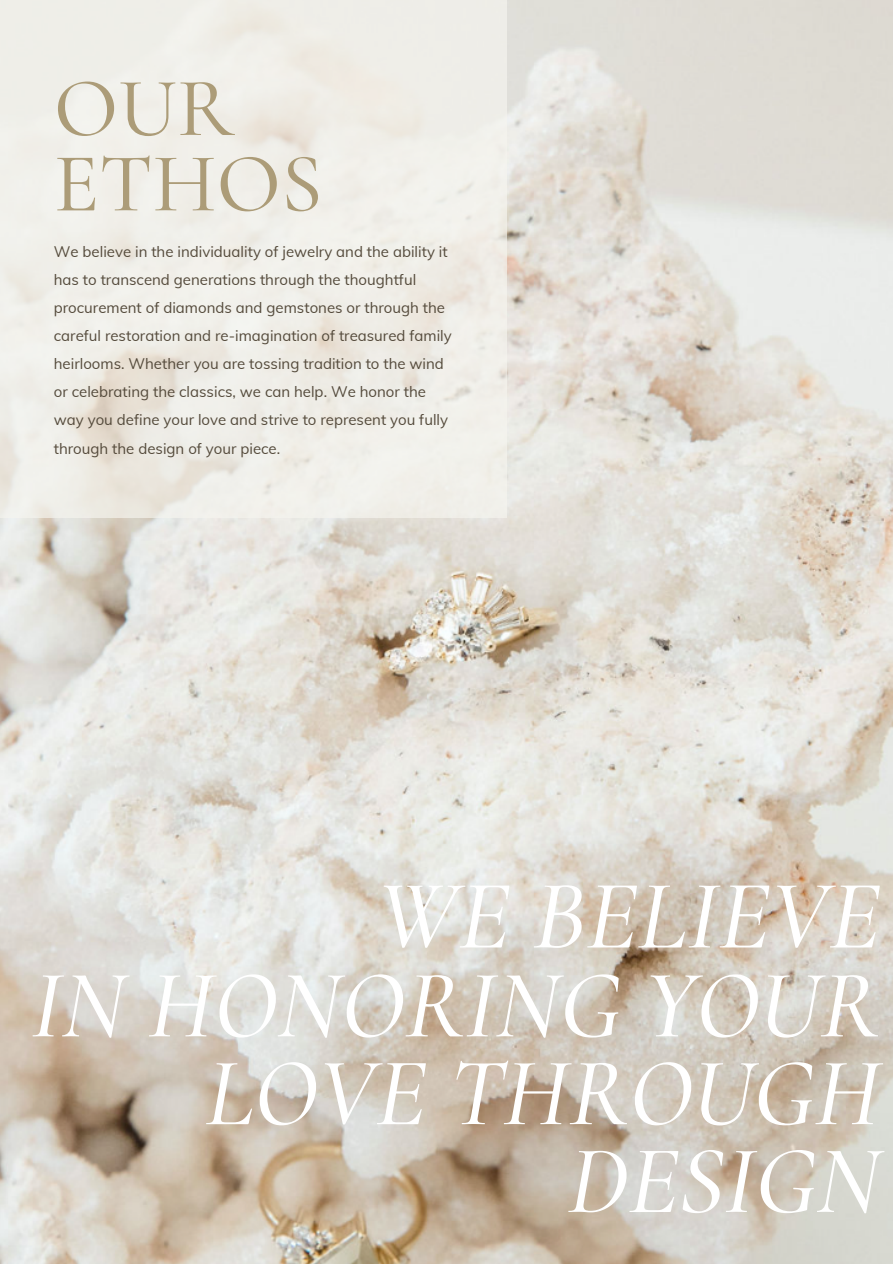
<style>
.page{position:relative;width:893px;height:1264px;background:#fff}
.page>*{position:absolute;margin:0;border:0;box-sizing:border-box;transform-origin:0 0}
.t1{font:italic 500 99px "Cormorant Garamond";color:#fff}
.t2{font:italic 500 97.5px/87.8px "Cormorant Garamond";color:#fff;text-align:right}
.t3{font:500 84px/75.3px "Cormorant Garamond";color:#ac9c78}
.t4{font:15px/28.2px "Muli";color:#544a3b}
</style>
<div class="page">
<img style="left:0;top:0;width:892px;height:1263px">
<svg style="left:0;top:0;width:506px;height:517px;background:#efede7"></svg>
<p class="t3" style="left:54px;top:71px;width:270px">OUR<br>ETHOS</p>
<p class="t4" style="left:54px;top:237px;width:399px">We believe in the individuality of jewelry and the ability it has to transcend generations through the thoughtful procurement of diamonds and gemstones or through the careful restoration and re-imagination of treasured family heirlooms. Whether you are tossing tradition to the wind or celebrating the classics, we can help. We honor the way you define your love and strive to represent you fully through the design of your piece.</p>
<p class="t1" style="left:376px;top:856px;width:505px">WE BELIEVE</p>
<p class="t2" style="left:31px;top:961px;width:850px">IN HONORING YOUR<br>LOVE THROUGH<br>DESIGN</p>
</div>
